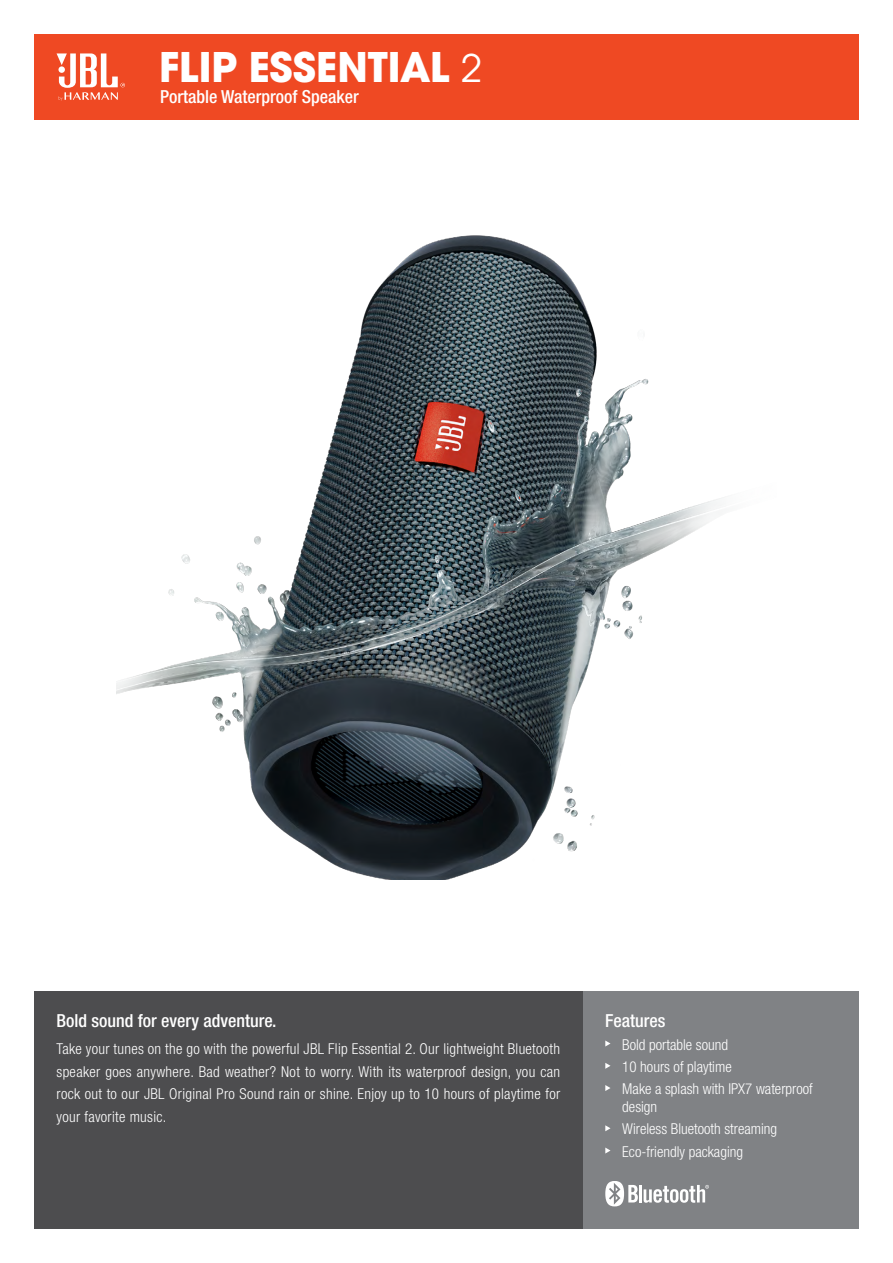
<style>
.page{position:relative;width:893px;height:1263px;background:#fff}
.page>*{position:absolute;margin:0;border:0;box-sizing:border-box;transform-origin:0 0}
.t1{font:700 45px "Avant Gard Goth EF";color:#fff}
.t2{font:500 condensed 18px "Helvetica Neue LT Pro";color:#fff}
.t3{font:300 condensed 15px/22.2px "Helvetica Neue LT Pro";color:#fff}
.s1{font-weight:400;font-size:42px}
</style>
<div class="page">
<img style="left:116px;top:235px;width:608px;height:645px">
<div style="left:34px;top:34px;width:825px;height:85px;background:#ef4923"></div>
<svg style="left:57px;top:53px;width:68px;height:48px"></svg>
<div style="left:583px;top:992px;width:276px;height:237px;background:#808285"></div>
<svg style="left:605px;top:1040px;width:5px;height:6px"></svg>
<svg style="left:605px;top:1063px;width:5px;height:6px"></svg>
<svg style="left:605px;top:1085px;width:5px;height:6px"></svg>
<svg style="left:605px;top:1125px;width:5px;height:6px"></svg>
<svg style="left:605px;top:1147px;width:5px;height:6px"></svg>
<div style="left:34px;top:992px;width:549px;height:237px;background:#4d4d4f"></div>
<hr style="left:639px;top:1185px;width:3px;height:17px;background:#fff">
<svg style="left:605px;top:1181px;width:33px;height:25px"></svg>
<svg style="left:644px;top:1185px;width:65px;height:18px"></svg>
<h1 class="t1" style="left:159px;top:39px;width:325px">FLIP ESSENTIAL <span class="s1">2</span></h1>
<p class="t2" style="left:160px;top:86px;width:200px">Portable Waterproof Speaker</p>
<p class="t2" style="left:57px;top:1010px;width:221px">Bold sound for every adventure.</p>
<p class="t3" style="left:57px;top:1037px;width:505px;text-align:justify">Take your tunes on the go with the powerful JBL Flip Essential 2. Our lightweight Bluetooth speaker goes anywhere. Bad weather? Not to worry. With its waterproof design, you can rock out to our JBL Original Pro Sound rain or shine. Enjoy up to 10 hours of playtime for your favorite music.</p>
<p class="t2" style="left:605px;top:1010px;width:62px">Features</p>
<p class="t3" style="left:622px;top:1033px;width:192px">Bold portable sound<br>10 hours of playtime<br>Make a splash with IPX7 waterproof</p>
<p class="t3" style="left:622px;top:1095px;width:156px">design<br>Wireless Bluetooth streaming<br>Eco-friendly packaging</p>
</div>
